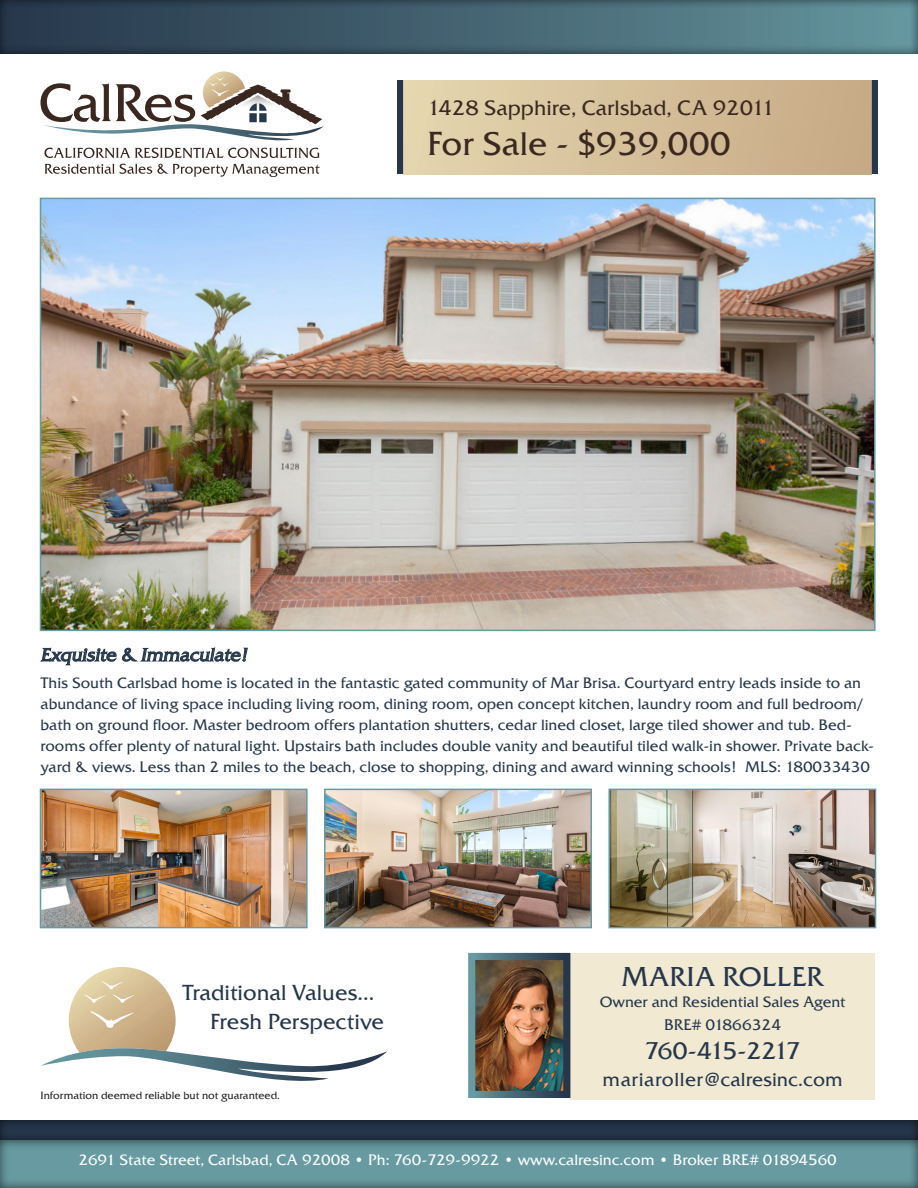
<style>
.page{position:relative;width:918px;height:1188px;background:#fff}
.page>*{position:absolute;margin:0;border:0;box-sizing:border-box;transform-origin:0 0}
.t1{font:33px "Friz Qua";color:#3b2921}
.t2{font:27px "Friz Qua";color:#26374c}
.t3{font:24px "Friz Qua";letter-spacing:-.11em;color:#26374c}
.t4{font:21.6px "Friz Qua";color:#26374c}
.t5{font:21px "Friz Qua";color:#3b2921}
.t6{font:19.05px "Friz Qua";letter-spacing:.005em;color:#26374c}
.t7{font:italic 18px "Friz Qua";color:#26374c}
.t8{font:15.3px "Friz Qua";color:#26374c}
.t9{font:15px/21px "Friz Qua";color:#26374c}
.t10{font:15px "Friz Qua";color:#fff}
.t11{font:10.5px "Friz Qua";color:#231f20}
</style>
<div class="page">
<div style="left:397px;top:81px;width:7px;height:93px;background:#26374c"></div>
<div style="left:872px;top:81px;width:6px;height:93px;background:#26374c"></div>
<div style="left:0;top:1120px;width:918px;height:22px;background:#233245"></div>
<div style="left:404px;top:81px;width:468px;height:93px;background:linear-gradient(to right,#e5d6af,#c6a985)"></div>
<svg style="left:40px;top:71px;width:284px;height:87px"></svg>
<svg style="left:45px;top:164px;width:275px;height:13px"></svg>
<div style="left:0;top:0;width:918px;height:57px;background:#231f20;opacity:.75"></div>
<div style="left:0;top:1140px;width:918px;height:48px;background:#231f20;opacity:.75"></div>
<img style="left:43px;top:201px;width:830px;height:427px">
<div style="left:40px;top:198px;width:836px;height:433px;border:2px solid #679aa1"></div>
<svg style="left:40px;top:647px;width:208px;height:18px"></svg>
<div style="left:570px;top:953px;width:305px;height:146px;background:#f1e9d1"></div>
<img style="left:468px;top:952px;width:106px;height:148px">
<svg style="left:41px;top:967px;width:346px;height:114px"></svg>
<img style="left:43px;top:792px;width:262px;height:133px">
<div style="left:40px;top:789px;width:268px;height:139px;border:2px solid #679aa1"></div>
<img style="left:327px;top:792px;width:262px;height:133px">
<div style="left:324px;top:789px;width:268px;height:139px;border:2px solid #679aa1"></div>
<img style="left:611px;top:792px;width:262px;height:133px">
<div style="left:608px;top:789px;width:268px;height:139px;border:2px solid #679aa1"></div>
<p class="t5" style="left:427px;top:95px;width:349px">1428 Sapphire, Carlsbad, CA 92011</p>
<p class="t1" style="left:427px;top:123px;width:305px">For Sale - $939,000</p>
<p class="t7" style="left:40px;top:644px;width:213px">Exquisite &amp; Immaculate!</p>
<p class="t9" style="left:40px;top:673px;width:835px">This South Carlsbad home is located in the fantastic gated community of Mar Brisa. Courtyard entry leads inside to an abundance of living space including living room, dining room, open concept kitchen, laundry room and full bedroom/ bath on ground floor. Master bedroom offers plantation shutters, cedar lined closet, large tiled shower and tub. Bed&shy;rooms offer plenty of natural light. Upstairs bath includes double vanity and beautiful tiled walk-in shower. Private back&shy;yard &amp; views. Less than 2 miles to the beach, close to shopping, dining and award winning schools! MLS: 180033430</p>
<p class="t4" style="left:182px;top:979px;width:194px">Traditional Values...</p>
<p class="t4" style="left:210px;top:1008px;width:175px">Fresh Perspective</p>
<p class="t11" style="left:40px;top:1089px;width:241px">Information deemed reliable but not guaranteed.</p>
<p class="t2" style="left:622px;top:960px;width:203px">MARIA ROLLER</p>
<p class="t9" style="left:600px;top:991px;width:247px">Owner and Residential Sales Agent</p>
<p class="t8" style="left:664px;top:1016px;width:119px">BRE# 01866324</p>
<p class="t3" style="left:644px;top:1036px;width:158px">760-415-2217</p>
<p class="t6" style="left:603px;top:1068px;width:242px">mariaroller@calresinc.com</p>
<p class="t10" style="left:78px;top:1150px;width:760px">2691 State Street, Carlsbad, CA 92008 • Ph: 760-729-9922 • www.calresinc.com • Broker BRE# 01894560</p>
</div>
